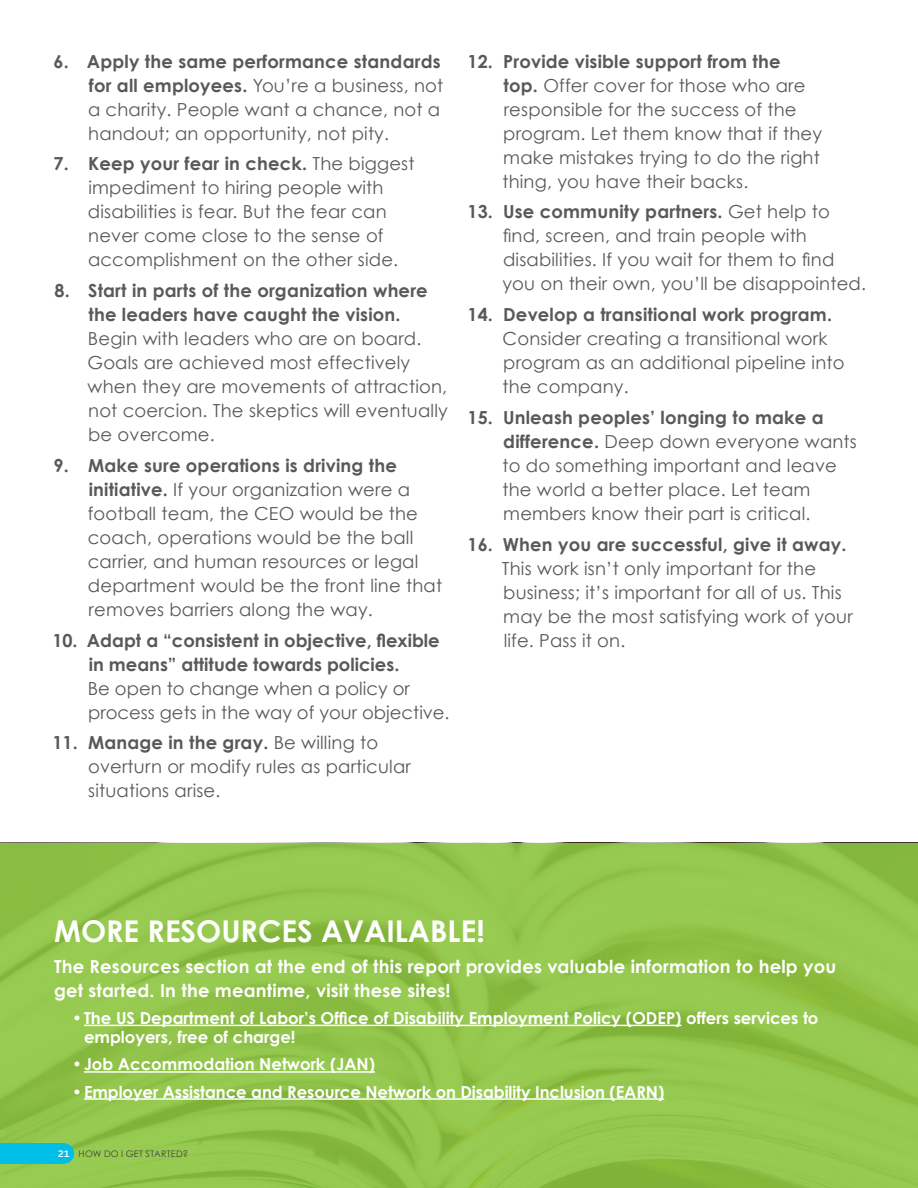
<style>
.page{position:relative;width:918px;height:1188px;background:#fff}
.page>*{position:absolute;margin:0;border:0;box-sizing:border-box;transform-origin:0 0}
.Subhead1_Success{font:700 30px "Century Gothic";color:#fff}
.t1{font:18px/24px "Century Gothic";letter-spacing:.01em;color:#58595b}
.t2{font:700 18px/24px "Century Gothic";color:#58595b}
.t3{font:700 18px/24px "Century Gothic";letter-spacing:.01em;color:#fff}
.t4{font:700 16.5px/19.5px "Century Gothic";color:#fff}
.RunHeading_Gray{font:9px "Century Gothic";letter-spacing:.035em;color:#414042}
.PageNumber_White{font:500 9px "Blanc";color:#fff}
.s1{font-weight:700}
.s2{font-weight:400}
.s3{font-style:italic}
</style>
<div class="page">
<svg style="left:0;top:843px;width:918px;height:345px;fill:#95c94f"></svg>
<hr style="left:84px;top:1025px;width:598px;height:1px;background:#fff">
<hr style="left:84px;top:1071px;width:291px;height:2px;background:#fff">
<hr style="left:84px;top:1098px;width:580px;height:2px;background:#fff">
<div style="left:0;top:1143px;width:64px;height:21px;background:#00bee6"></div>
<div style="left:54px;top:1143px;width:20px;height:21px;background:#00bee6;border-radius:50%"></div>
<p class="t1" style="left:88px;top:49px;width:357px;text-indent:-34px"><span class="s1">6. Apply the same performance standards for all employees.</span> You’re a business, not a charity. People want a chance, not a handout; an opportunity, not pity.</p>
<p class="t1" style="left:88px;top:151px;width:328px;text-indent:-35px"><span class="s1">7. Keep your fear in check.</span> The biggest impediment to hiring people with disabilities is fear. But the fear can never come close to the sense of accomplishment on the other side.</p>
<p class="t1" style="left:87px;top:278px;width:362px;text-indent:-33px"><span class="s1">8. Start in parts of the organization where the leaders have caught the vision.<br></span>Begin with leaders who are on board.<br>Goals are achieved most effectively when they are movements of attraction, not coercion. The skeptics will eventually be overcome.</p>
<p class="t1" style="left:88px;top:453px;width:356px;text-indent:-34px"><span class="s1">9. Make sure operations is driving the initiative.</span> If your organization were a football team, the CEO would be the coach, operations would be the ball carrier, and human resources or legal department would be the front line that removes barriers along the way.</p>
<p class="t2" style="left:88px;top:628px;width:363px;text-indent:-36px">10. Adapt a “consistent in objective, flexible in means” attitude towards policies.<br><span class="s2">Be open to change when a policy or process gets in the way of your objective.</span></p>
<p class="t1" style="left:88px;top:730px;width:324px;text-indent:-36px"><span class="s1">11. Manage in the gray.</span> Be willing to overturn or modify rules as particular situations arise.</p>
<p class="t1" style="left:502px;top:49px;width:321px;text-indent:-35px"><span class="s1">12. Provide visible support from the<br>top.</span> Offer cover for those who are responsible for the success of the program. Let them know that if they make mistakes trying to do the right thing, you have their backs.</p>
<p class="t1" style="left:502px;top:199px;width:365px;text-indent:-35px"><span class="s1">13. Use community partners.</span> Get help to find, screen, and train people with disabilities. If you wait for them to find you on their own, you’ll be disappointed.</p>
<p class="t1" style="left:502px;top:302px;width:344px;text-indent:-35px"><span class="s1">14. Develop a transitional work program.<br></span>Consider creating a transitional work program as an additional pipeline into the company.</p>
<p class="t1" style="left:502px;top:405px;width:356px;text-indent:-35px"><span class="s1">15. Unleash peoples’ longing to make a difference.</span> Deep down everyone wants to do something important and leave the world a better place. Let team members know their part is critical.</p>
<p class="t1" style="left:502px;top:532px;width:352px;text-indent:-35px"><span class="s1">16. When you are successful, give it away.<br></span>This work isn’t only important for the business; it’s important for all of us. This may be the most satisfying work of your life. Pass it on.</p>
<p class="Subhead1_Success" style="left:54px;top:912px;width:432px">MORE RESOURCES AVAILABLE!</p>
<p class="t3" style="left:54px;top:954px;width:784px">The Resources section at the end of this report provides valuable information to help you get started. In the meantime, visit these sites!</p>
<p class="t4" style="left:84px;top:1008px;width:736px;text-indent:-12px"><span class="s3">•</span>The US Department of Labor’s Office of Disability Employment Policy (ODEP) offers services to employers, free of charge!</p>
<p class="t4" style="left:72px;top:1054px;width:305px"><span class="s3">•</span>Job Accommodation Network (JAN)</p>
<p class="t4" style="left:72px;top:1081px;width:594px"><span class="s3">•</span>Employer Assistance and Resource Network on Disability Inclusion (EARN)</p>
<p class="PageNumber_White" style="left:58px;top:1148px;width:12px">21</p>
<p class="RunHeading_Gray" style="left:79px;top:1148px;width:111px">HOW DO I GET STARTED?</p>
</div>
